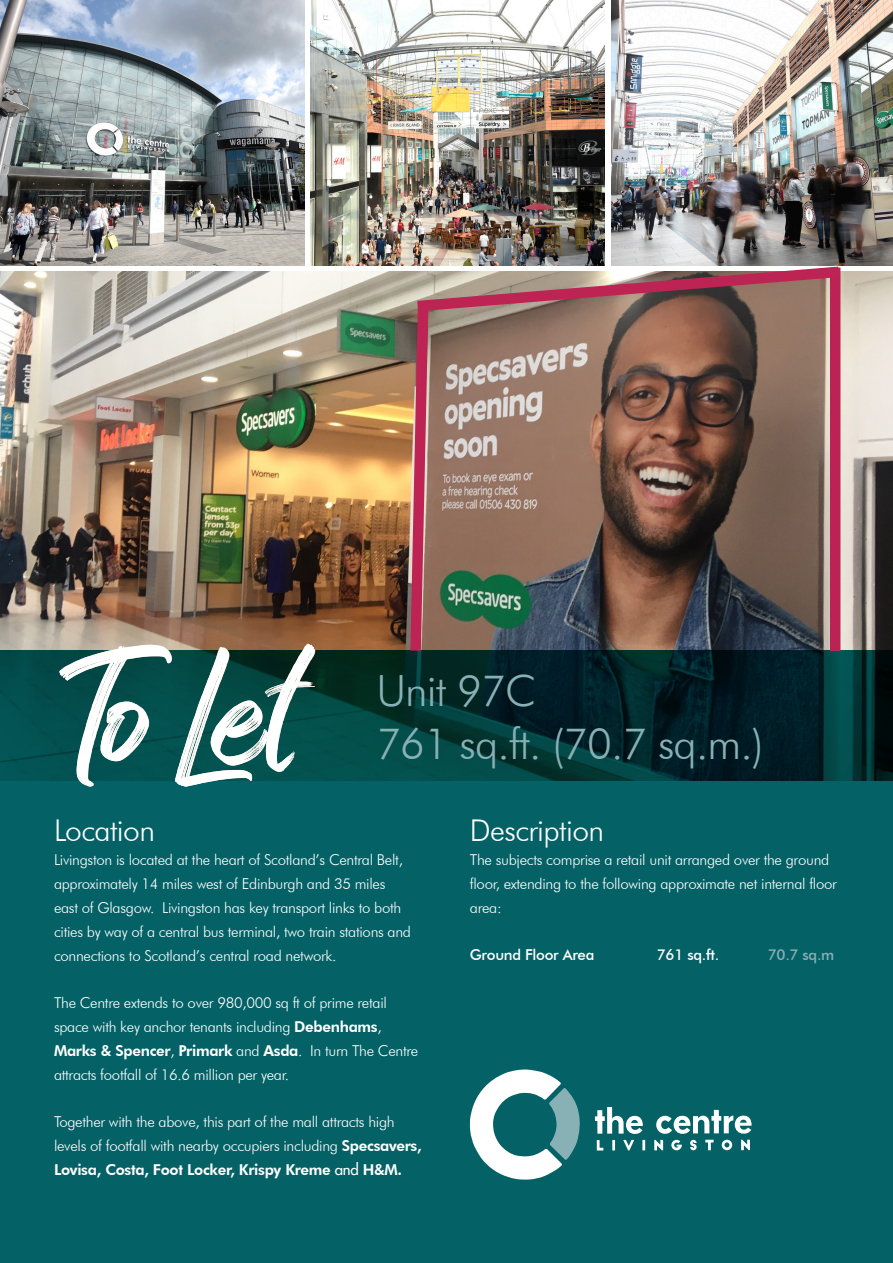
<style>
.page{position:relative;width:893px;height:1263px;background:#fff}
.page>*{position:absolute;margin:0;border:0;box-sizing:border-box;transform-origin:0 0}
.t1{font:150.9px "Kaiya Land";color:#fff}
.t2{font:300 43.05px "Futura BT";letter-spacing:-.02em;color:#87b1b5}
.Para_header_p1{font:300 30px "Futura BT";letter-spacing:-.02em;color:#fff}
.Body_text_p1{font:300 15px/24px "Futura BT";letter-spacing:-.02em;color:#fff}
.Body_table_p1{font:500 15px "Futura BT";letter-spacing:-.02em;color:#fff}
.Body_table_p1-2{font:500 15px "Futura BT";color:#87b1b5}
.s1{font-weight:800}
.s2{font-family:"Futura LT";font-weight:400}
</style>
<div class="page">
<div style="left:0;top:651px;width:893px;height:612px;background:#046166"></div>
<svg style="left:595px;top:1107px;width:48px;height:27px"></svg>
<svg style="left:656px;top:1110px;width:96px;height:24px"></svg>
<svg style="left:597px;top:1140px;width:6px;height:10px"></svg>
<svg style="left:612px;top:1140px;width:3px;height:10px"></svg>
<svg style="left:623px;top:1140px;width:11px;height:10px"></svg>
<svg style="left:642px;top:1140px;width:3px;height:10px"></svg>
<svg style="left:654px;top:1140px;width:9px;height:10px"></svg>
<svg style="left:671px;top:1140px;width:11px;height:10px"></svg>
<svg style="left:690px;top:1140px;width:7px;height:10px"></svg>
<svg style="left:705px;top:1140px;width:9px;height:10px"></svg>
<svg style="left:722px;top:1140px;width:10px;height:10px"></svg>
<svg style="left:741px;top:1140px;width:9px;height:10px"></svg>
<svg style="left:470px;top:1069px;width:110px;height:111px"></svg>
<img style="left:310px;top:0;width:295px;height:265px">
<img style="left:0;top:0;width:304px;height:265px">
<img style="left:611px;top:0;width:282px;height:265px">
<img style="left:0;top:272px;width:893px;height:509px">
<img style="left:405px;top:261px;width:445px;height:400px">
<p class="t1" style="left:60px;top:607px;width:236px">To Let</p>
<p class="t2" style="left:376px;top:665px;width:161px">Unit 97C</p>
<p class="t2" style="left:376px;top:717px;width:389px">761 sq.ft. (70.7 sq.m.)</p>
<p class="Para_header_p1" style="left:54px;top:812px;width:103px">Location</p>
<p class="Body_text_p1" style="left:54px;top:847px;width:359px">Livingston is located at the heart of Scotland’s Central Belt, approximately 14 miles west of Edinburgh and 35 miles east of Glasgow. Livingston has key transport links to both cities by way of a central bus terminal, two train stations and connections to Scotland’s central road network.</p>
<p class="Body_text_p1" style="left:54px;top:990px;width:366px">The Centre extends to over 980,000 sq ft of prime retail space with key anchor tenants including <span class="s1">Debenhams</span>, <span class="s1">Marks &amp; Spencer</span>, <span class="s1">Primark</span> and <span class="s1">Asda</span>. In turn The Centre attracts footfall of 16.6 million per year.</p>
<p class="Body_text_p1" style="left:54px;top:1110px;width:369px">Together with the above, this part of the mall attracts high levels of footfall with nearby occupiers including <span class="s1">Specsavers,<br>Lovisa, Costa, Foot Locker, Krispy Kreme</span> <span class="s2">and</span> <span class="s1">H&amp;M.</span></p>
<p class="Para_header_p1" style="left:470px;top:812px;width:136px">Description</p>
<p class="Body_text_p1" style="left:470px;top:847px;width:369px">The subjects comprise a retail unit arranged over the ground floor, extending to the following approximate net internal floor area:</p>
<p class="Body_table_p1" style="left:470px;top:945px;width:126px">Ground Floor Area</p>
<p class="Body_table_p1" style="left:657px;top:945px;width:64px">761 sq.ft.</p>
<p class="Body_table_p1-2" style="left:768px;top:945px;width:68px">70.7 sq.m</p>
</div>
